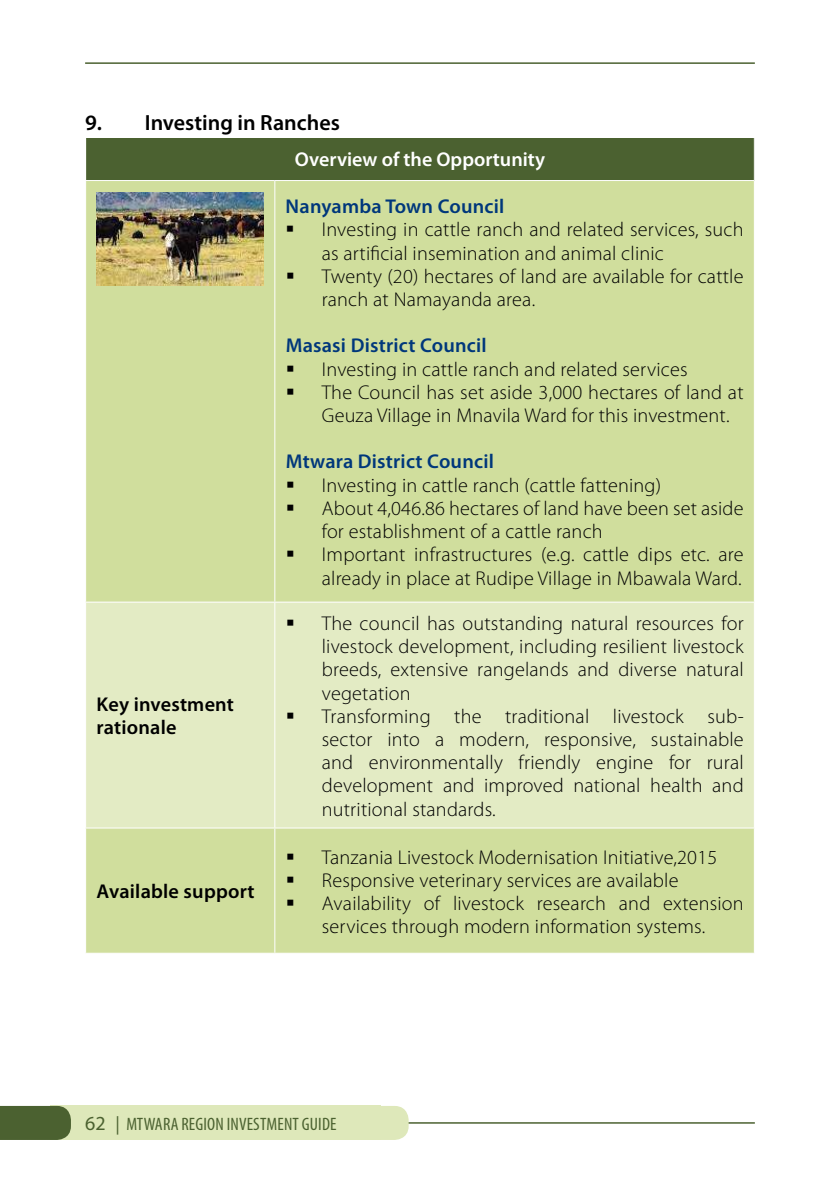
<style>
.page{position:relative;width:840px;height:1191px;background:#fff}
.page>*{position:absolute;margin:0;border:0;box-sizing:border-box;transform-origin:0 0}
.t1{font:600 22px "Myriad Pro";color:#000}
.t2{font:300 20px/23.2px "Myriad Pro";letter-spacing:.01em;color:#000}
.t3{font:600 20px "Myriad Pro";letter-spacing:.01em;color:#00377b}
.t4{font:600 20px/23.2px "Myriad Pro";letter-spacing:.01em;color:#000}
.t5{font:600 20px "Myriad Pro";color:#fff}
.t6{font:condensed 18px "Myriad Pro";letter-spacing:.01em;color:#4b6130}
.s1{font-stretch:normal;font-size:20px}
.s2{font-stretch:normal;font-size:18.4px}
</style>
<div class="page">
<hr style="left:85px;top:1122px;width:669px;height:1px;background:#4b6130">
<div style="left:50px;top:1106px;width:330px;height:34px;background:#dee8ba"></div>
<div style="left:342px;top:1106px;width:66px;height:34px;background:#dee8ba;border-radius:14px"></div>
<hr style="left:85px;top:62px;width:669px;height:2px;background:#4b6130">
<div style="left:0;top:1106px;width:71px;height:34px;background:#4b6130"></div>
<div style="left:86px;top:138px;width:668px;height:42px;background:#4b6130"></div>
<div style="left:86px;top:181px;width:667px;height:771px;background:#d0de9d"></div>
<div style="left:86px;top:602px;width:667px;height:225px;background:#e3ebc4"></div>
<hr style="left:274px;top:181px;width:1px;height:420px;background:#fff">
<hr style="left:274px;top:828px;width:1px;height:124px;background:#fff">
<hr style="left:753px;top:138px;width:1px;height:42px;background:#fff">
<hr style="left:85px;top:601px;width:190px;height:1px;background:#fff">
<hr style="left:85px;top:827px;width:190px;height:1px;background:#fff">
<hr style="left:275px;top:601px;width:479px;height:1px;background:#fff">
<hr style="left:274px;top:602px;width:1px;height:225px;background:#fff">
<hr style="left:275px;top:827px;width:479px;height:1px;background:#fff">
<img style="left:96px;top:192px;width:168px;height:94px">
<p class="t1" style="left:85px;top:110px;width:256px">9. Investing in Ranches</p>
<p class="t5" style="left:295px;top:149px;width:251px">Overview of the Opportunity</p>
<p class="t3" style="left:285px;top:195px;width:220px">Nanyamba Town Council</p>
<p class="t2" style="left:321px;top:218px;width:423px;text-indent:-36px">▪ Investing in cattle ranch and related services, such as artificial insemination and animal clinic</p>
<p class="t2" style="left:321px;top:265px;width:423px;text-indent:-36px">▪ Twenty (20) hectares of land are available for cattle ranch at Namayanda area.</p>
<p class="t3" style="left:285px;top:335px;width:202px">Masasi District Council</p>
<p class="t2" style="left:285px;top:358px;width:403px">▪ Investing in cattle ranch and related services</p>
<p class="t2" style="left:321px;top:381px;width:423px;text-indent:-36px">▪ The Council has set aside 3,000 hectares of land at<br>Geuza Village in Mnavila Ward for this investment.</p>
<p class="t3" style="left:285px;top:451px;width:210px">Mtwara District Council</p>
<p class="t2" style="left:285px;top:474px;width:377px">▪ Investing in cattle ranch (cattle fattening)</p>
<p class="t2" style="left:321px;top:497px;width:423px;text-indent:-36px">▪ About 4,046.86 hectares of land have been set aside for establishment of a cattle ranch</p>
<p class="t2" style="left:285px;top:543px;width:459px;text-align:right">▪ Important infrastructures (e.g. cattle dips etc. are already in place at Rudipe Village in Mbawala Ward.</p>
<p class="t4" style="left:96px;top:693px;width:139px">Key investment rationale</p>
<p class="t4" style="left:96px;top:880px;width:159px">Available support</p>
<p class="t2" style="left:321px;top:612px;width:423px;text-align:justify;text-indent:-36px">▪ The council has outstanding natural resources for livestock development, including resilient livestock breeds, extensive rangelands and diverse natural vegetation</p>
<p class="t2" style="left:321px;top:705px;width:423px;text-align:justify;text-indent:-36px">▪ Transforming the traditional livestock sub&shy;sector into a modern, responsive, sustainable and environmentally friendly engine for rural development and improved national health and nutritional standards.</p>
<p class="t2" style="left:285px;top:845px;width:433px">▪ Tanzania Livestock Modernisation Initiative,2015</p>
<p class="t2" style="left:286px;top:868px;width:394px">▪ Responsive veterinary services are available</p>
<p class="t2" style="left:286px;top:892px;width:459px;text-align:center">▪ Availability of livestock research and extension services through modern information systems.</p>
<p class="t6" style="left:85px;top:1114px;width:253px"><span class="s1">62</span> <span class="s2">|</span> MTWARA REGION INVESTMENT GUIDE</p>
</div>
